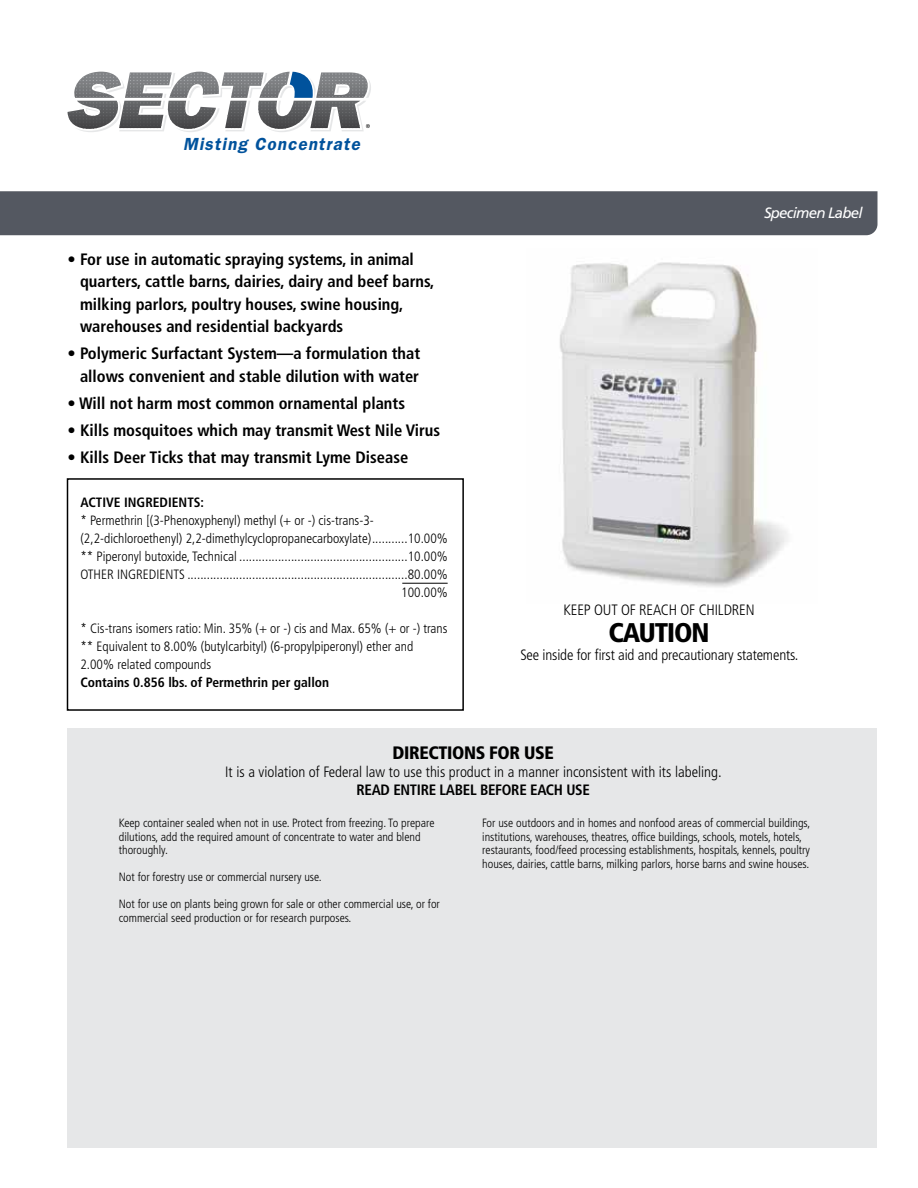
<style>
.page{position:relative;width:918px;height:1188px;background:#fff}
.page>*{position:absolute;margin:0;border:0;box-sizing:border-box;transform-origin:0 0}
.t1{font:900 condensed 27px "Frutiger";letter-spacing:-.04em;color:#000}
.t2{font:900 condensed 18px "Frutiger";letter-spacing:-.02em;color:#000}
.t3{font:italic 600 17.55px "Franklin Gothic";letter-spacing:.075em;color:#00529c;scale:.95 1}
.t4{font:700 condensed 16.5px/22.5px "Frutiger";color:#000}
.t5{font:300 condensed 15px "Frutiger";color:#000}
.t6{font:700 condensed 15px "Frutiger";letter-spacing:-.02em;color:#000}
.t7{font:italic 15px "Frutiger";letter-spacing:-.05em;color:#fff}
.t8{font:300 condensed 13.5px/18px "Frutiger";color:#000}
.t9{font:700 condensed 13.5px "Frutiger";color:#000}
.t10{font:300 condensed 12px/13.5px "Frutiger";color:#000}
</style>
<div class="page">
<img style="left:559px;top:262px;width:229px;height:326px">
<div style="left:0;top:191px;width:878px;height:44px;background:#545861"></div>
<div style="left:67px;top:478px;width:397px;height:233px;border:2px solid #000"></div>
<hr style="left:402px;top:583px;width:46px;height:1px;background:#000">
<div style="left:68px;top:728px;width:810px;height:420px;background:#e6e7e8"></div>
<svg style="left:68px;top:72px;width:303px;height:60px"></svg>
<h3 class="t3" style="left:183px;top:134px;width:188px">Misting Concentrate</h3>
<h3 class="t4" style="left:80px;top:248px;width:356px;text-indent:-13px">• For use in automatic spraying systems, in animal quarters, cattle barns, dairies, dairy and beef barns, milking parlors, poultry houses, swine housing, warehouses and residential backyards</h3>
<h3 class="t4" style="left:68px;top:342px;width:354px;text-align:right">• Polymeric Surfactant System—a formulation that allows convenient and stable dilution with water</h3>
<h3 class="t4" style="left:68px;top:392px;width:339px">• Will not harm most common ornamental plants</h3>
<h3 class="t4" style="left:68px;top:419px;width:374px">• Kills mosquitoes which may transmit West Nile Virus</h3>
<h3 class="t4" style="left:68px;top:446px;width:342px">• Kills Deer Ticks that may transmit Lyme Disease</h3>
<p class="t9" style="left:80px;top:494px;width:125px">ACTIVE INGREDIENTS:</p>
<p class="t8" style="left:80px;top:511px;width:295px">* Permethrin [(3-Phenoxyphenyl) methyl (+ or -) cis-trans-3-</p>
<p class="t8" style="left:80px;top:529px;width:369px">(2,2-dichloroethenyl) 2,2-dimethylcyclopropanecarboxylate)...........10.00%</p>
<p class="t8" style="left:80px;top:547px;width:369px">** Piperonyl butoxide, Technical ....................................................10.00%</p>
<p class="t8" style="left:80px;top:565px;width:369px">OTHER INGREDIENTS ....................................................................80.00%</p>
<p class="t8" style="left:401px;top:583px;width:48px">100.00%</p>
<p class="t8" style="left:80px;top:619px;width:369px">* Cis-trans isomers ratio: Min. 35% (+ or -) cis and Max. 65% (+ or -) trans ** Equivalent to 8.00% (butylcarbityl) (6-propylpiperonyl) ether and<br>2.00% related compounds</p>
<p class="t9" style="left:80px;top:674px;width:250px">Contains 0.856 lbs. of Permethrin per gallon</p>
<p class="t7" style="left:764px;top:204px;width:100px">Specimen Label</p>
<p class="t5" style="left:564px;top:601px;width:193px">KEEP OUT OF REACH OF CHILDREN</p>
<h1 class="t1" style="left:609px;top:616px;width:103px">CAUTION</h1>
<p class="t5" style="left:520px;top:646px;width:280px">See inside for first aid and precautionary statements.</p>
<h2 class="t2" style="left:393px;top:742px;width:163px">DIRECTIONS FOR USE</h2>
<p class="t5" style="left:225px;top:763px;width:498px">It is a violation of Federal law to use this product in a manner inconsistent with its labeling.</p>
<p class="t6" style="left:356px;top:781px;width:235px">READ ENTIRE LABEL BEFORE EACH USE</p>
<p class="t10" style="left:119px;top:816px;width:317px">Keep container sealed when not in use. Protect from freezing. To prepare dilutions, add the required amount of concentrate to water and blend thoroughly.</p>
<p class="t10" style="left:119px;top:870px;width:204px">Not for forestry use or commercial nursery use.</p>
<p class="t10" style="left:119px;top:897px;width:323px">Not for use on plants being grown for sale or other commercial use, or for commercial seed production or for research purposes.</p>
<p class="t10" style="left:482px;top:816px;width:330px">For use outdoors and in homes and nonfood areas of commercial buildings, institutions, warehouses, theatres, office buildings, schools, motels, hotels, restaurants, food/feed processing establishments, hospitals, kennels, poultry houses, dairies, cattle barns, milking parlors, horse barns and swine houses.</p>
</div>
